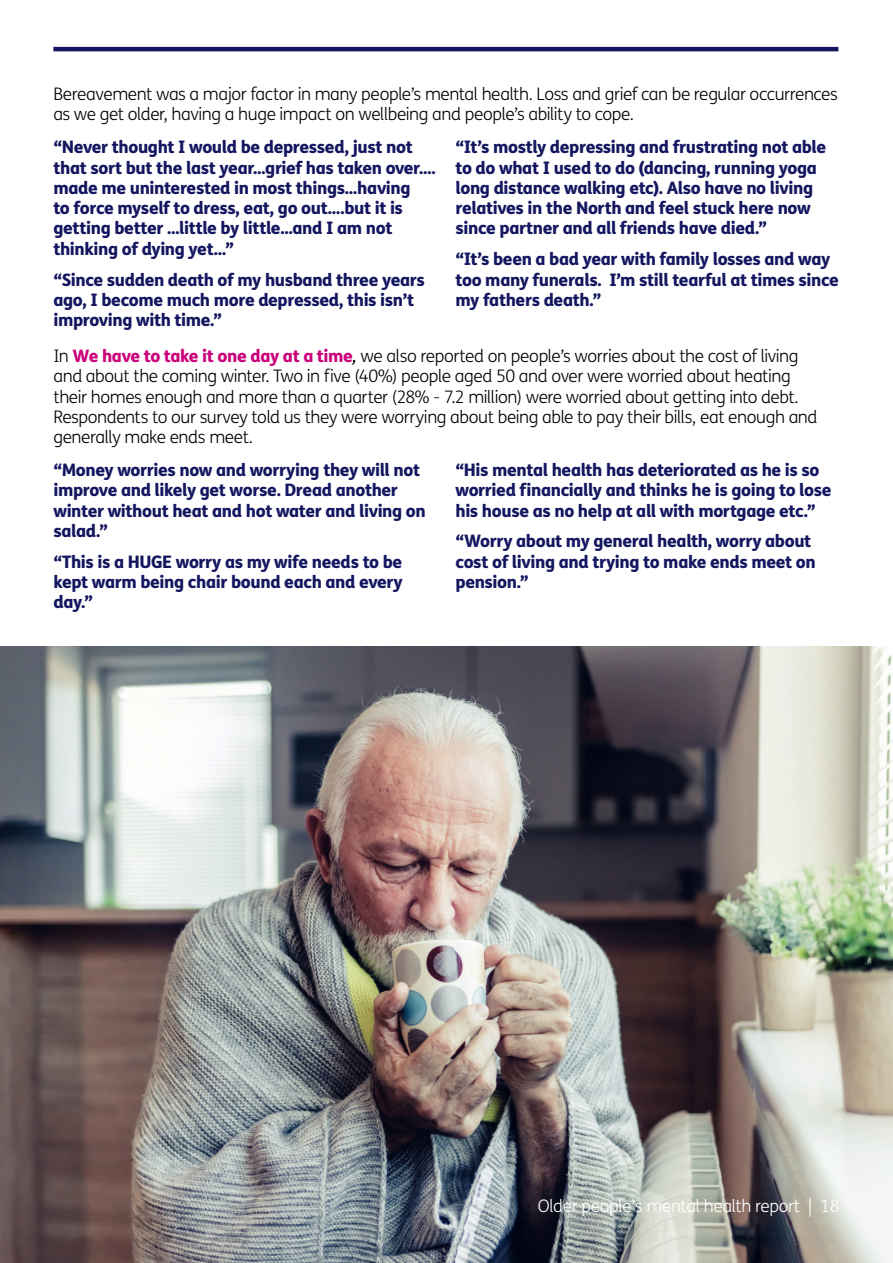
<style>
.page{position:relative;width:893px;height:1263px;background:#fff}
.page>*{position:absolute;margin:0;border:0;box-sizing:border-box;transform-origin:0 0}
.t1{font:800 17.25px/20.2px "FS Me";letter-spacing:-.025em;color:#141760}
.t2{font:300 17.25px/20.4px "FS Me";letter-spacing:-.025em;color:#000}
.t3{font:300 17.25px "FS Me";letter-spacing:-.02em;color:#fff}
.s1{font-weight:800;color:#cb007a}
.s2{font-weight:400;font-style:italic}
</style>
<div class="page">
<hr style="left:53px;top:47px;width:785px;height:4px;background:#141760">
<img style="left:0;top:646px;width:893px;height:617px">
<p class="t2" style="left:53px;top:83px;width:786px">Bereavement was a major factor in many people’s mental health. Loss and grief can be regular occurrences as we get older, having a huge impact on wellbeing and people’s ability to cope.</p>
<p class="t1" style="left:53px;top:136px;width:384px">“Never thought I would be depressed, just not that sort but the last year…grief has taken over…. made me uninterested in most things…having<br>to force myself to dress, eat, go out….but it is getting better …little by little…and I am not thinking of dying yet…”</p>
<p class="t1" style="left:53px;top:268px;width:373px">“Since sudden death of my husband three years ago, I become much more depressed, this isn’t improving with time.”</p>
<p class="t1" style="left:455px;top:136px;width:372px">“It’s mostly depressing and frustrating not able to do what I used to do (dancing, running yoga long distance walking etc). Also have no living relatives in the North and feel stuck here now since partner and all friends have died.”</p>
<p class="t1" style="left:455px;top:248px;width:385px">“It’s been a bad year with family losses and way too many funerals. I’m still tearful at times since my fathers death.”</p>
<p class="t2" style="left:53px;top:345px;width:766px">In <span class="s1">We have to take it one day at a time</span><span class="s2">,</span> we also reported on people’s worries about the cost of living and about the coming winter. Two in five (40%) people aged 50 and over were worried about heating their homes enough and more than a quarter (28% - 7.2 million) were worried about getting into debt.<br>Respondents to our survey told us they were worrying about being able to pay their bills, eat enough and generally make ends meet.</p>
<p class="t1" style="left:53px;top:459px;width:374px">“Money worries now and worrying they will not improve and likely get worse. Dread another winter without heat and hot water and living on salad.”</p>
<p class="t1" style="left:53px;top:551px;width:351px;text-align:justify">“This is a HUGE worry as my wife needs to be kept warm being chair bound each and every day.”</p>
<p class="t1" style="left:455px;top:459px;width:378px">“His mental health has deteriorated as he is so worried financially and thinks he is going to lose his house as no help at all with mortgage etc.”</p>
<p class="t1" style="left:455px;top:530px;width:362px">“Worry about my general health, worry about cost of living and trying to make ends meet on pension.”</p>
<p class="t3" style="left:538px;top:1194px;width:303px">Older people’s mental health report | 18</p>
</div>
